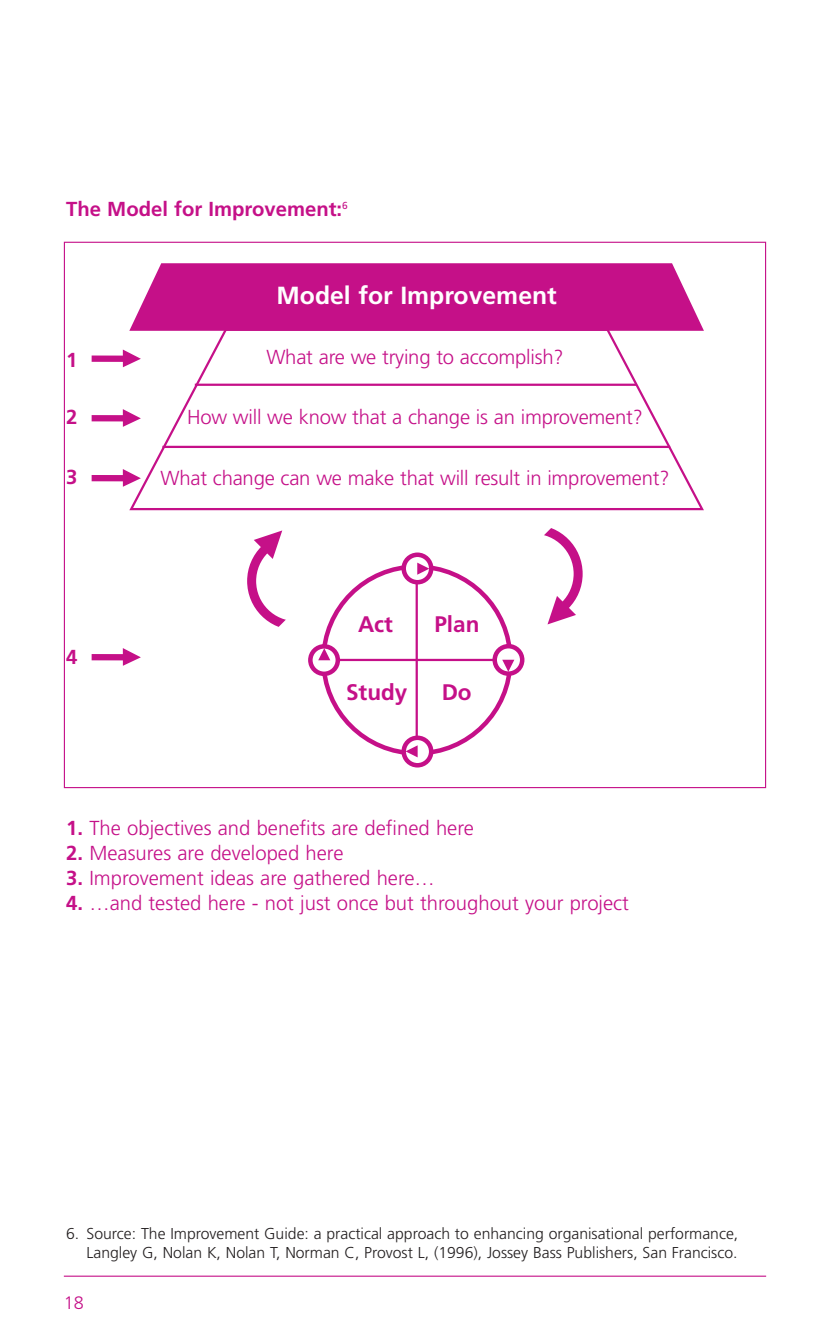
<style>
.page{position:relative;width:830px;height:1340px;background:#fff}
.page>*{position:absolute;margin:0;border:0;box-sizing:border-box;transform-origin:0 0}
.t1{font:700 24.75px "Frutiger";color:#fff}
.t2{font:700 22.5px "Frutiger";color:#c51088}
.t3{font:300 20.25px "Frutiger";color:#c51088}
.t4{font:700 20.25px "Frutiger";color:#c51088}
.t5{font:300 18px "Frutiger";color:#c51088}
.t6{font:300 15.75px/18.9px "Frutiger";color:#231f20;text-align:right}
.s1{font-weight:700}
</style>
<div class="page">
<hr style="left:64px;top:1275px;width:701px;height:1px;background:#c51088">
<svg style="left:130px;top:263px;width:573px;height:65px;background:#c81e8f"></svg>
<svg style="left:129px;top:328px;width:574px;height:182px"></svg>
<svg style="left:247px;top:497px;width:335px;height:270px"></svg>
<hr style="left:195px;top:383px;width:441px;height:3px;background:#c51088">
<hr style="left:162px;top:446px;width:508px;height:2px;background:#c51088">
<svg style="left:92px;top:349px;width:49px;height:18px"></svg>
<svg style="left:92px;top:409px;width:49px;height:18px"></svg>
<svg style="left:92px;top:469px;width:49px;height:18px"></svg>
<svg style="left:92px;top:648px;width:49px;height:17px"></svg>
<p class="t4" style="left:66px;top:201px;width:283px">The Model for Improvement:<sup>6</sup></p>
<p class="t1" style="left:276px;top:286px;width:282px">Model for Improvement</p>
<p class="t4" style="left:66px;top:352px;width:13px">1</p>
<p class="t3" style="left:266px;top:348px;width:298px">What are we trying to accomplish?</p>
<p class="t4" style="left:66px;top:409px;width:13px">2</p>
<p class="t3" style="left:187px;top:409px;width:457px">How will we know that a change is an improvement?</p>
<p class="t4" style="left:66px;top:469px;width:13px">3</p>
<p class="t3" style="left:160px;top:470px;width:510px">What change can we make that will result in improvement?</p>
<p class="t2" style="left:358px;top:615px;width:36px">Act</p>
<p class="t2" style="left:434px;top:615px;width:47px">Plan</p>
<p class="t4" style="left:66px;top:648px;width:13px">4</p>
<p class="t2" style="left:346px;top:682px;width:63px">Study</p>
<p class="t2" style="left:441px;top:682px;width:31px">Do</p>
<p class="t3" style="left:66px;top:820px;width:409px"><span class="s1">1.</span> The objectives and benefits are defined here</p>
<p class="t3" style="left:66px;top:844px;width:279px"><span class="s1">2.</span> Measures are developed here</p>
<p class="t3" style="left:66px;top:869px;width:370px"><span class="s1">3.</span> Improvement ideas are gathered here…</p>
<p class="t3" style="left:66px;top:894px;width:564px"><span class="s1">4.</span> …and tested here - not just once but throughout your project</p>
<p class="t6" style="left:66px;top:1225px;width:673px">6. Source: The Improvement Guide: a practical approach to enhancing organisational performance,<br>Langley G, Nolan K, Nolan T, Norman C, Provost L, (1996), Jossey Bass Publishers, San Francisco.</p>
<p class="t5" style="left:64px;top:1295px;width:22px">18</p>
</div>
